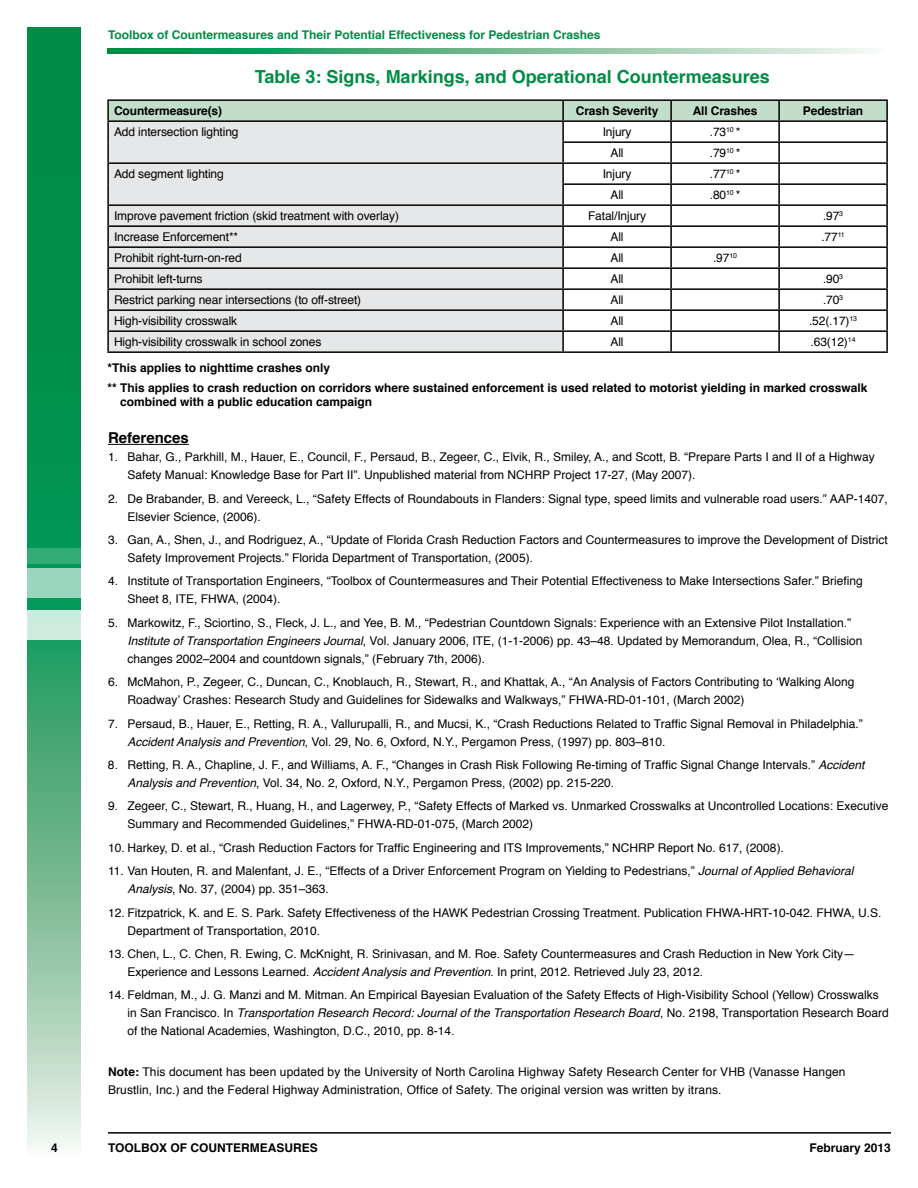
<style>
.page{position:relative;width:918px;height:1188px;background:#fff}
.page>*{position:absolute;margin:0;border:0;box-sizing:border-box;transform-origin:0 0}
.t1{font:700 18px "Helvetica";color:#008c44}
.t2{font:700 15px "Helvetica";color:#000}
.t3{font:12px/18px "Helvetica";color:#000}
.t4{font:700 12px/19.8px "Helvetica";color:#000}
.t5{font:700 12px "Helvetica";color:#008c44}
.s1{font-style:italic}
.s2{font-weight:700}
</style>
<div class="page">
<hr style="left:108px;top:444px;width:81px;height:1px;background:#000">
<svg style="left:27px;top:27px;width:54px;height:1121px;background:#3ea771"></svg>
<svg style="left:107px;top:48px;width:763px;height:5px;background:#6dba91"></svg>
<hr style="left:108px;top:1132px;width:783px;height:2px;background:#000">
<div style="left:27px;top:611px;width:54px;height:29px;background:#cdebdf"></div>
<div style="left:27px;top:569px;width:54px;height:29px;background:#99d6bd"></div>
<div style="left:27px;top:548px;width:54px;height:15px;background:#32ac77"></div>
<hr style="left:107px;top:99px;width:456px;height:2px;background:#000">
<hr style="left:563px;top:99px;width:108px;height:2px;background:#000">
<hr style="left:671px;top:99px;width:108px;height:2px;background:#000">
<hr style="left:779px;top:99px;width:109px;height:2px;background:#000">
<svg style="left:107px;top:100px;width:781px;height:251px"></svg>
<hr style="left:107px;top:351px;width:456px;height:2px;background:#000">
<hr style="left:563px;top:351px;width:108px;height:2px;background:#000">
<hr style="left:671px;top:351px;width:108px;height:2px;background:#000">
<hr style="left:779px;top:351px;width:109px;height:2px;background:#000">
<p class="t5" style="left:108px;top:25px;width:494px">Toolbox of Countermeasures and Their Potential Effectiveness for Pedestrian Crashes</p>
<h1 class="t1" style="left:255px;top:62px;width:516px">Table 3: Signs, Markings, and Operational Countermeasures</h1>
<p class="t4" style="left:114px;top:101px;width:110px">Countermeasure(s)</p>
<p class="t4" style="left:576px;top:101px;width:84px">Crash Severity</p>
<p class="t4" style="left:693px;top:101px;width:66px">All Crashes</p>
<p class="t4" style="left:803px;top:101px;width:62px">Pedestrian</p>
<p class="t3" style="left:114px;top:123px;width:126px">Add intersection lighting</p>
<p class="t3" style="left:603px;top:123px;width:30px">Injury</p>
<p class="t3" style="left:710px;top:123px;width:32px">.73<sup>10</sup> *</p>
<p class="t3" style="left:611px;top:144px;width:15px">All</p>
<p class="t3" style="left:710px;top:144px;width:32px">.79<sup>10</sup> *</p>
<p class="t3" style="left:114px;top:165px;width:111px">Add segment lighting</p>
<p class="t3" style="left:603px;top:165px;width:30px">Injury</p>
<p class="t3" style="left:710px;top:165px;width:32px">.77<sup>10</sup> *</p>
<p class="t3" style="left:611px;top:186px;width:15px">All</p>
<p class="t3" style="left:710px;top:186px;width:32px">.80<sup>10</sup> *</p>
<p class="t3" style="left:114px;top:207px;width:286px">Improve pavement friction (skid treatment with overlay)</p>
<p class="t3" style="left:588px;top:207px;width:60px">Fatal/Injury</p>
<p class="t3" style="left:823px;top:207px;width:22px">.97<sup>3</sup></p>
<p class="t3" style="left:114px;top:228px;width:126px">Increase Enforcement**</p>
<p class="t3" style="left:611px;top:228px;width:15px">All</p>
<p class="t3" style="left:821px;top:228px;width:25px">.77<sup>11</sup></p>
<p class="t3" style="left:114px;top:249px;width:129px">Prohibit right-turn-on-red</p>
<p class="t3" style="left:611px;top:249px;width:15px">All</p>
<p class="t3" style="left:713px;top:249px;width:26px">.97<sup>10</sup></p>
<p class="t3" style="left:114px;top:270px;width:90px">Prohibit left-turns</p>
<p class="t3" style="left:611px;top:270px;width:15px">All</p>
<p class="t3" style="left:823px;top:270px;width:22px">.90<sup>3</sup></p>
<p class="t3" style="left:114px;top:291px;width:249px">Restrict parking near intersections (to off-street)</p>
<p class="t3" style="left:611px;top:291px;width:15px">All</p>
<p class="t3" style="left:823px;top:291px;width:22px">.70<sup>3</sup></p>
<p class="t3" style="left:114px;top:312px;width:125px">High-visibility crosswalk</p>
<p class="t3" style="left:611px;top:312px;width:15px">All</p>
<p class="t3" style="left:809px;top:312px;width:50px">.52(.17)<sup>13</sup></p>
<p class="t3" style="left:114px;top:333px;width:209px">High-visibility crosswalk in school zones</p>
<p class="t3" style="left:611px;top:333px;width:15px">All</p>
<p class="t3" style="left:811px;top:333px;width:46px">.63(12)<sup>14</sup></p>
<p class="t4" style="left:107px;top:358px;width:762px">*This applies to nighttime crashes only<br>** This applies to crash reduction on corridors where sustained enforcement is used related to motorist yielding in marked crosswalk</p>
<p class="t4" style="left:120px;top:392px;width:254px">combined with a public education campaign</p>
<p class="t2" style="left:108px;top:426px;width:82px">References</p>
<p class="t3" style="left:128px;top:448px;width:749px;text-indent:-20px">1. Bahar, G., Parkhill, M., Hauer, E., Council, F., Persaud, B., Zegeer, C., Elvik, R., Smiley, A., and Scott, B. “Prepare Parts I and II of a Highway<br>Safety Manual: Knowledge Base for Part II”. Unpublished material from NCHRP Project 17-27, (May 2007).</p>
<p class="t3" style="left:128px;top:490px;width:762px;text-indent:-20px">2. De Brabander, B. and Vereeck, L., “Safety Effects of Roundabouts in Flanders: Signal type, speed limits and vulnerable road users.” AAP-1407,<br>Elsevier Science, (2006).</p>
<p class="t3" style="left:128px;top:531px;width:762px;text-indent:-20px">3. Gan, A., Shen, J., and Rodriguez, A., “Update of Florida Crash Reduction Factors and Countermeasures to improve the Development of District<br>Safety Improvement Projects.” Florida Department of Transportation, (2005).</p>
<p class="t3" style="left:128px;top:573px;width:737px;text-indent:-20px">4. Institute of Transportation Engineers, “Toolbox of Countermeasures and Their Potential Effectiveness to Make Intersections Safer.” Briefing<br>Sheet 8, ITE, FHWA, (2004).</p>
<p class="t3" style="left:128px;top:614px;width:737px;text-indent:-20px">5. Markowitz, F., Sciortino, S., Fleck, J. L., and Yee, B. M., “Pedestrian Countdown Signals: Experience with an Extensive Pilot Installation.”<br><span class="s1">Institute of Transportation Engineers Journal</span>, Vol. January 2006, ITE, (1-1-2006) pp. 43–48. Updated by Memorandum, Olea, R., “Collision changes 2002–2004 and countdown signals,” (February 7th, 2006).</p>
<p class="t3" style="left:128px;top:673px;width:729px;text-indent:-20px">6. McMahon, P., Zegeer, C., Duncan, C., Knoblauch, R., Stewart, R., and Khattak, A., “An Analysis of Factors Contributing to ‘Walking Along<br>Roadway’ Crashes: Research Study and Guidelines for Sidewalks and Walkways,” FHWA-RD-01-101, (March 2002)</p>
<p class="t3" style="left:128px;top:715px;width:737px;text-indent:-20px">7. Persaud, B., Hauer, E., Retting, R. A., Vallurupalli, R., and Mucsi, K., “Crash Reductions Related to Traffic Signal Removal in Philadelphia.”<br><span class="s1">Accident Analysis and Prevention</span>, Vol. 29, No. 6, Oxford, N.Y., Pergamon Press, (1997) pp. 803–810.</p>
<p class="t3" style="left:128px;top:756px;width:738px;text-indent:-20px">8. Retting, R. A., Chapline, J. F., and Williams, A. F., “Changes in Crash Risk Following Re-timing of Traffic Signal Change Intervals.” <span class="s1">Accident<br>Analysis and Prevention</span>, Vol. 34, No. 2, Oxford, N.Y., Pergamon Press, (2002) pp. 215-220.</p>
<p class="t3" style="left:128px;top:798px;width:762px;text-indent:-20px">9. Zegeer, C., Stewart, R., Huang, H., and Lagerwey, P., “Safety Effects of Marked vs. Unmarked Crosswalks at Uncontrolled Locations: Executive<br>Summary and Recommended Guidelines,” FHWA-RD-01-075, (March 2002)</p>
<p class="t3" style="left:108px;top:839px;width:677px">10. Harkey, D. et al., “Crash Reduction Factors for Traffic Engineering and ITS Improvements,” NCHRP Report No. 617, (2008).</p>
<p class="t3" style="left:128px;top:862px;width:727px;text-indent:-20px">11. Van Houten, R. and Malenfant, J. E., “Effects of a Driver Enforcement Program on Yielding to Pedestrians,” <span class="s1">Journal of Applied Behavioral<br>Analysis</span>, No. 37, (2004) pp. 351–363.</p>
<p class="t3" style="left:128px;top:904px;width:755px;text-indent:-20px">12. Fitzpatrick, K. and E. S. Park. Safety Effectiveness of the HAWK Pedestrian Crossing Treatment. Publication FHWA-HRT-10-042. FHWA, U.S.<br>Department of Transportation, 2010.</p>
<p class="t3" style="left:128px;top:945px;width:729px;text-indent:-20px">13. Chen, L., C. Chen, R. Ewing, C. McKnight, R. Srinivasan, and M. Roe. Safety Countermeasures and Crash Reduction in New York City—<br>Experience and Lessons Learned. <span class="s1">Accident Analysis and Prevention</span>. In print, 2012. Retrieved July 23, 2012.</p>
<p class="t3" style="left:128px;top:987px;width:763px;text-indent:-20px">14. Feldman, M., J. G. Manzi and M. Mitman. An Empirical Bayesian Evaluation of the Safety Effects of High-Visibility School (Yellow) Crosswalks in San Francisco. In <span class="s1">Transportation Research Record: Journal of the Transportation Research Board</span>, No. 2198, Transportation Research Board of the National Academies, Washington, D.C., 2010, pp. 8-14.</p>
<p class="t3" style="left:108px;top:1063px;width:739px"><span class="s2">Note:</span> This document has been updated by the University of North Carolina Highway Safety Research Center for VHB (Vanasse Hangen<br>Brustlin, Inc.) and the Federal Highway Administration, Office of Safety. The original version was written by itrans.</p>
<p class="t4" style="left:51px;top:1138px;width:8px">4</p>
<p class="t4" style="left:108px;top:1138px;width:211px">TOOLBOX OF COUNTERMEASURES</p>
<p class="t4" style="left:810px;top:1138px;width:83px">February 2013</p>
</div>
